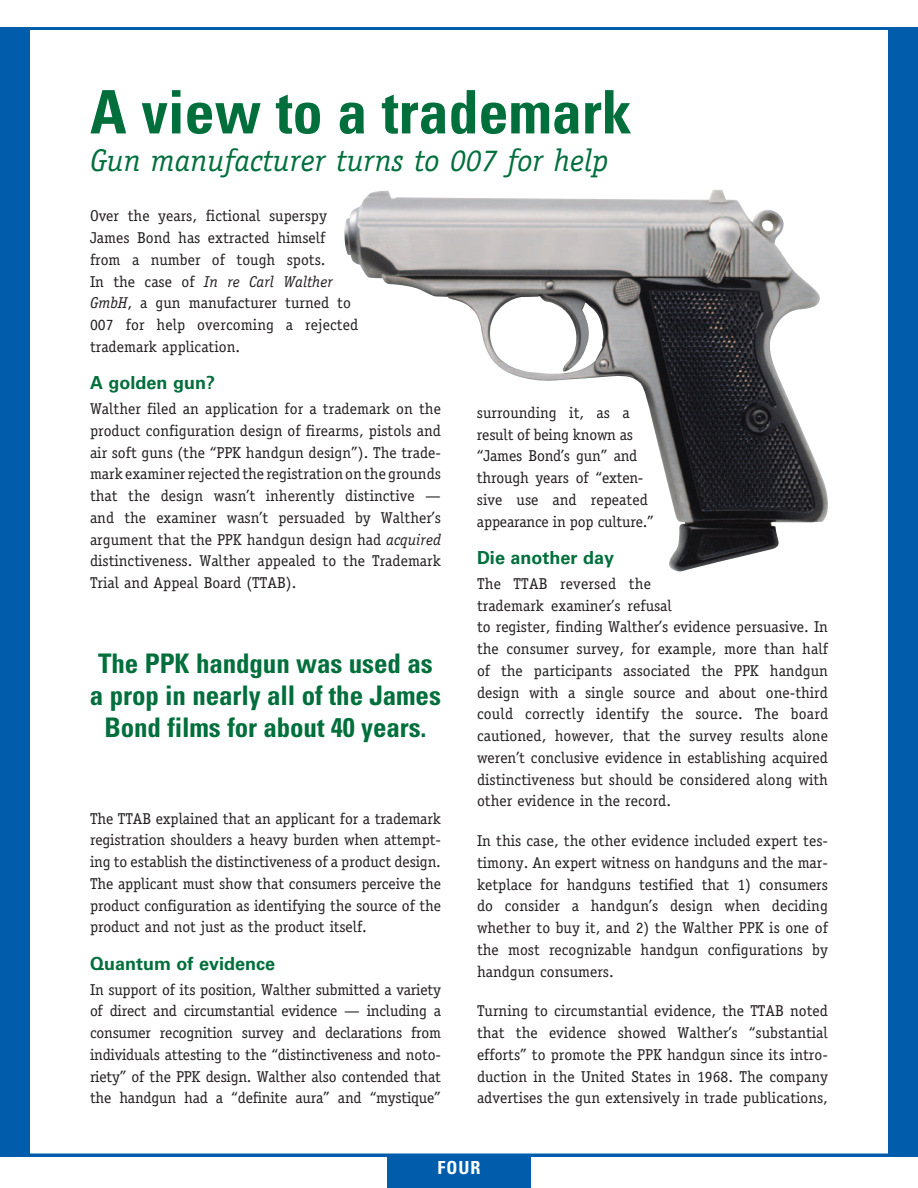
<style>
.page{position:relative;width:918px;height:1188px;background:#fff}
.page>*{position:absolute;margin:0;border:0;box-sizing:border-box;transform-origin:0 0}
.t1{font:700 condensed 60px "Univers LT Std";color:#006f3c}
.t2{font:italic 31.5px "Officina Serif Std";color:#006f3c}
.t3{font:700 condensed 27px/32.4px "Univers LT Std";letter-spacing:-.005em;color:#006f3c;text-align:center}
.t4{font:700 18px "Univers LT Std";color:#006f3c}
.t5{font:700 condensed 18px "Univers LT Std";color:#fff}
.t6{font:15.75px/21.8px "Officina Serif Std";color:#231f20;text-align:justify}
.s1{font-style:italic}
</style>
<div class="page">
<div style="left:0;top:27px;width:918px;height:1129px;background:#015dab"></div>
<div style="left:27px;top:27px;width:864px;height:1129px;background:#fff;border:3px solid #015dab"></div>
<div style="left:387px;top:1156px;width:144px;height:32px;background:#015dab"></div>
<img style="left:344px;top:190px;width:484px;height:382px">
<h1 class="t1" style="left:90px;top:75px;width:543px">A view to a trademark</h1>
<h2 class="t2" style="left:90px;top:143px;width:520px">Gun manufacturer turns to 007 for help</h2>
<p class="t6" style="left:90px;top:205px;width:270px;text-align:left">Over the years, fictional superspy<br>James Bond has extracted himself from a number of tough spots.<br>In the case of <span class="s1">In re Carl Walther<br>GmbH</span>, a gun manufacturer turned to<br>007 for help overcoming a rejected trademark application.</p>
<p class="t4" style="left:90px;top:372px;width:127px">A golden gun?</p>
<p class="t6" style="left:90px;top:398px;width:353px">Walther filed an application for a trademark on the product configuration design of firearms, pistols and air soft guns (the “PPK handgun design”). The trade&shy;mark examiner rejected the registration on the grounds that the design wasn’t inherently distinctive — and the examiner wasn’t persuaded by Walther’s argument that the PPK handgun design had <span class="s1">acquired </span>distinctiveness. Walther appealed to the Trademark Trial and Appeal Board (TTAB).</p>
<p class="t6" style="left:477px;top:402px;width:178px;text-align:left">surrounding it, as a result of being known as “James Bond’s gun” and through years of “exten&shy;sive use and repeated appearance in pop culture.”</p>
<p class="t4" style="left:477px;top:547px;width:139px">Die another day</p>
<p class="t6" style="left:477px;top:573px;width:353px;text-align:left">The TTAB reversed the<br>trademark examiner’s refusal<br>to register, finding Walther’s evidence persuasive. In the consumer survey, for example, more than half of the participants associated the PPK handgun design with a single source and about one-third could correctly identify the source. The board cautioned, however, that the survey results alone weren’t conclusive evidence in establishing acquired distinctiveness but should be considered along with other evidence in the record.</p>
<p class="t6" style="left:477px;top:830px;width:353px">In this case, the other evidence included expert tes&shy;timony. An expert witness on handguns and the mar&shy;ketplace for handguns testified that 1) consumers do consider a handgun’s design when deciding whether to buy it, and 2) the Walther PPK is one of the most recognizable handgun configurations by handgun consumers.</p>
<p class="t6" style="left:477px;top:1000px;width:353px">Turning to circumstantial evidence, the TTAB noted that the evidence showed Walther’s “substantial efforts” to promote the PPK handgun since its intro&shy;duction in the United States in 1968. The company advertises the gun extensively in trade publications,</p>
<h3 class="t3" style="left:90px;top:647px;width:353px">The PPK handgun was used as a prop in nearly all of the James<br>Bond films for about 40 years.</h3>
<p class="t6" style="left:90px;top:807px;width:353px">The TTAB explained that an applicant for a trademark registration shoulders a heavy burden when attempt&shy;ing to establish the distinctiveness of a product design.<br>The applicant must show that consumers perceive the product configuration as identifying the source of the product and not just as the product itself.</p>
<p class="t4" style="left:90px;top:953px;width:187px">Quantum of evidence</p>
<p class="t6" style="left:90px;top:978px;width:353px">In support of its position, Walther submitted a variety of direct and circumstantial evidence — including a consumer recognition survey and declarations from individuals attesting to the “distinctiveness and noto&shy;riety” of the PPK design. Walther also contended that the handgun had a “definite aura” and “mystique”</p>
<p class="t5" style="left:438px;top:1157px;width:44px">FOUR</p>
</div>
